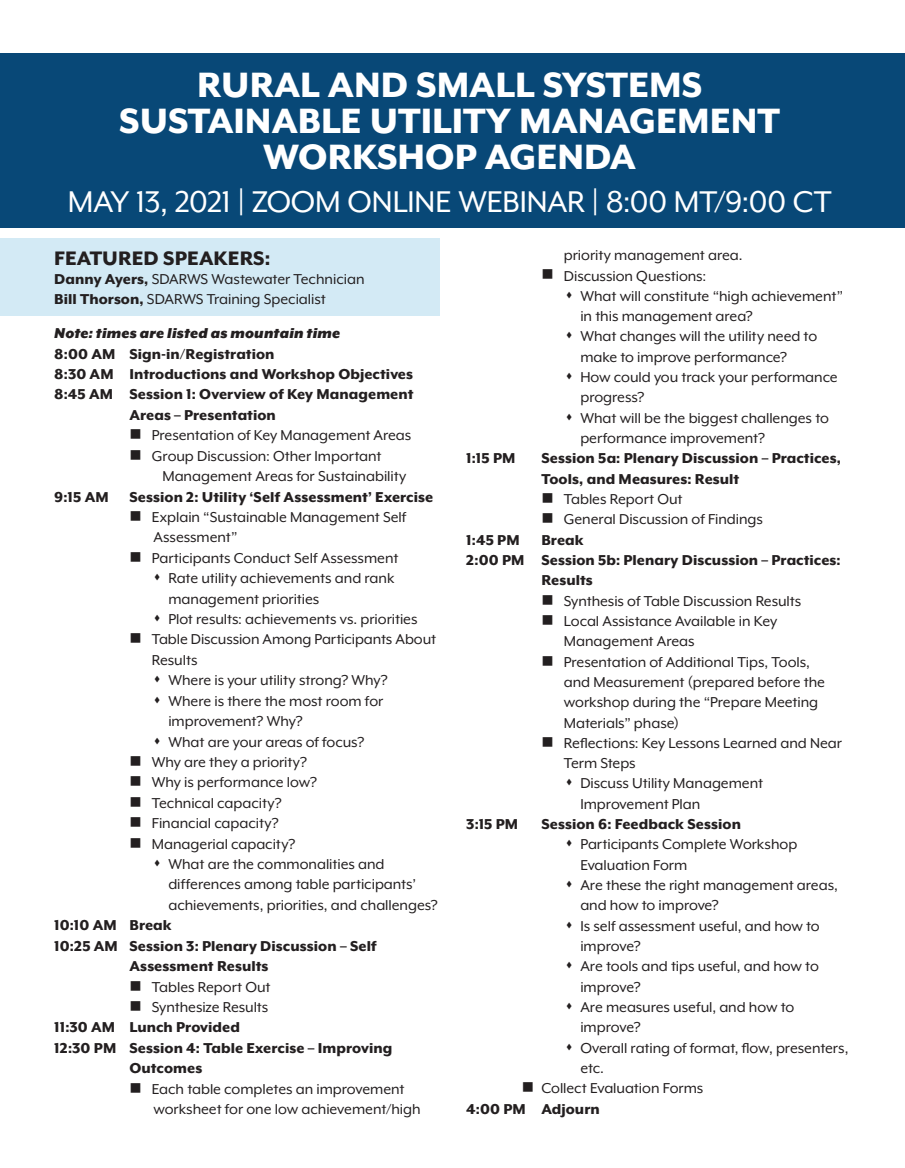
<style>
.page{position:relative;width:905px;height:1168px;background:#fff}
.page>*{position:absolute;margin:0;border:0;box-sizing:border-box;transform-origin:0 0}
.t1{font:800 40.5px/36px "Mr Eaves XL Mod OT";color:#fff;text-align:center}
.BODY{font:34.5px "Mr Eaves XL Mod OT";letter-spacing:-.005em;color:#fff}
.BODY-2{font:800 22.5px "Mr Eaves XL Mod OT";letter-spacing:.005em;color:#231f20}
.BODY-3{font:16.5px/20.2px "Mr Eaves XL Mod OT";letter-spacing:-.005em;color:#231f20}
.BODY-4{font:800 16.5px/20.4px "Mr Eaves XL Mod OT";letter-spacing:.005em;color:#231f20}
.BODY-5{font:italic 900 16.5px "Mr Eaves XL Mod OT";letter-spacing:.005em;color:#231f20}
.s1{font-weight:800}
</style>
<div class="page">
<div style="left:0;top:238px;width:439px;height:78px;background:#d3eaf5"></div>
<div style="left:0;top:54px;width:904px;height:174px;background:#084877"></div>
<p class="t1" style="left:197px;top:67px;width:506px">RURAL AND SMALL SYSTEMS</p>
<p class="t1" style="left:119px;top:103px;width:662px">SUSTAINABLE UTILITY MANAGEMENT<br>WORKSHOP AGENDA</p>
<p class="BODY" style="left:68px;top:185px;width:765px">MAY 13, 2021 | ZOOM ONLINE WEBINAR | 8:00 MT/9:00 CT</p>
<p class="BODY-2" style="left:54px;top:247px;width:218px">FEATURED SPEAKERS:</p>
<p class="BODY-3" style="left:54px;top:269px;width:312px"><span class="s1">Danny Ayers,</span> SDARWS Wastewater Technician</p>
<p class="BODY-3" style="left:54px;top:289px;width:273px"><span class="s1">Bill Thorson,</span> SDARWS Training Specialist</p>
<p class="BODY-5" style="left:54px;top:325px;width:287px">Note: times are listed as mountain time</p>
<p class="BODY-4" style="left:54px;top:343px;width:222px">8:00 AM Sign-in/Registration</p>
<p class="BODY-4" style="left:54px;top:364px;width:360px">8:30 AM Introductions and Workshop Objectives</p>
<p class="BODY-4" style="left:129px;top:384px;width:285px;text-indent:-75px">8:45 AM Session 1: Overview of Key Management<br>Areas – Presentation</p>
<p class="BODY-3" style="left:129px;top:425px;width:283px">■ Presentation of Key Management Areas</p>
<p class="BODY-3" style="left:162px;top:445px;width:245px;text-indent:-33px">■ Group Discussion: Other Important<br>Management Areas for Sustainability</p>
<p class="BODY-4" style="left:54px;top:486px;width:380px">9:15 AM Session 2: Utility ‘Self Assessment’ Exercise</p>
<p class="BODY-3" style="left:153px;top:507px;width:254px;text-indent:-24px">■ Explain “Sustainable Management Self<br>Assessment”</p>
<p class="BODY-3" style="left:129px;top:548px;width:270px">■ Participants Conduct Self Assessment</p>
<p class="BODY-3" style="left:168px;top:568px;width:227px;text-indent:-15px">▲ Rate utility achievements and rank management priorities</p>
<p class="BODY-3" style="left:153px;top:609px;width:266px">▲ Plot results: achievements vs. priorities</p>
<p class="BODY-3" style="left:152px;top:629px;width:286px;text-indent:-22px">■ Table Discussion Among Participants About<br>Results</p>
<p class="BODY-3" style="left:153px;top:670px;width:236px">▲ Where is your utility strong? Why?</p>
<p class="BODY-3" style="left:168px;top:690px;width:216px;text-indent:-15px">▲ Where is there the most room for improvement? Why?</p>
<p class="BODY-3" style="left:153px;top:731px;width:212px">▲ What are your areas of focus?</p>
<p class="BODY-3" style="left:129px;top:752px;width:179px">■ Why are they a priority?</p>
<p class="BODY-3" style="left:129px;top:772px;width:189px">■ Why is performance low?</p>
<p class="BODY-3" style="left:129px;top:793px;width:154px">■ Technical capacity?</p>
<p class="BODY-3" style="left:129px;top:813px;width:151px">■ Financial capacity?</p>
<p class="BODY-3" style="left:129px;top:833px;width:168px">■ Managerial capacity?</p>
<p class="BODY-3" style="left:168px;top:854px;width:271px;text-indent:-15px">▲ What are the commonalities and differences among table participants’ achievements, priorities, and challenges?</p>
<p class="BODY-4" style="left:54px;top:915px;width:119px">10:10 AM Break</p>
<p class="BODY-4" style="left:129px;top:935px;width:249px;text-indent:-75px">10:25 AM Session 3: Plenary Discussion – Self<br>Assessment Results</p>
<p class="BODY-3" style="left:129px;top:976px;width:143px">■ Tables Report Out</p>
<p class="BODY-3" style="left:129px;top:997px;width:140px">■ Synthesize Results</p>
<p class="BODY-4" style="left:54px;top:1017px;width:187px">11:30 AM Lunch Provided</p>
<p class="BODY-4" style="left:129px;top:1037px;width:264px;text-indent:-75px">12:30 PM Session 4: Table Exercise – Improving<br>Outcomes</p>
<p class="BODY-3" style="left:153px;top:1078px;width:269px;text-indent:-24px">■ Each table completes an improvement worksheet for one low achievement/high</p>
<p class="BODY-3" style="left:564px;top:245px;width:180px">priority management area.</p>
<p class="BODY-3" style="left:541px;top:265px;width:166px">■ Discussion Questions:</p>
<p class="BODY-3" style="left:580px;top:286px;width:264px;text-indent:-15px">▲ What will constitute “high achievement” in this management area?</p>
<p class="BODY-3" style="left:580px;top:326px;width:238px;text-indent:-15px">▲ What changes will the utility need to make to improve performance?</p>
<p class="BODY-3" style="left:580px;top:367px;width:259px;text-indent:-15px">▲ How could you track your performance progress?</p>
<p class="BODY-3" style="left:580px;top:408px;width:250px;text-indent:-15px">▲ What will be the biggest challenges to performance improvement?</p>
<p class="BODY-4" style="left:466px;top:448px;width:51px">1:15 PM</p>
<p class="BODY-4" style="left:541px;top:448px;width:301px">Session 5a: Plenary Discussion – Practices,<br>Tools, and Measures: Result</p>
<p class="BODY-3" style="left:541px;top:489px;width:143px">■ Tables Report Out</p>
<p class="BODY-3" style="left:541px;top:509px;width:223px">■ General Discussion of Findings</p>
<p class="BODY-4" style="left:466px;top:529px;width:55px">1:45 PM</p>
<p class="BODY-4" style="left:541px;top:529px;width:44px">Break</p>
<p class="BODY-4" style="left:541px;top:550px;width:301px;text-indent:-75px">2:00 PM Session 5b: Plenary Discussion – Practices:<br>Results</p>
<p class="BODY-3" style="left:541px;top:590px;width:261px">■ Synthesis of Table Discussion Results</p>
<p class="BODY-3" style="left:564px;top:611px;width:215px;text-indent:-22px">■ Local Assistance Available in Key<br>Management Areas</p>
<p class="BODY-3" style="left:564px;top:651px;width:262px;text-indent:-23px">■ Presentation of Additional Tips, Tools, and Measurement (prepared before the workshop during the “Prepare Meeting Materials” phase)</p>
<p class="BODY-3" style="left:564px;top:733px;width:280px;text-indent:-23px">■ Reflections: Key Lessons Learned and Near<br>Term Steps</p>
<p class="BODY-3" style="left:580px;top:773px;width:184px;text-indent:-15px">▲ Discuss Utility Management<br>Improvement Plan</p>
<p class="BODY-4" style="left:466px;top:814px;width:53px">3:15 PM</p>
<p class="BODY-4" style="left:541px;top:814px;width:201px">Session 6: Feedback Session</p>
<p class="BODY-3" style="left:580px;top:834px;width:218px;text-indent:-15px">▲ Participants Complete Workshop<br>Evaluation Form</p>
<p class="BODY-3" style="left:580px;top:875px;width:259px;text-indent:-15px">▲ Are these the right management areas, and how to improve?</p>
<p class="BODY-3" style="left:580px;top:915px;width:241px;text-indent:-15px">▲ Is self assessment useful, and how to improve?</p>
<p class="BODY-3" style="left:580px;top:956px;width:240px;text-indent:-15px">▲ Are tools and tips useful, and how to improve?</p>
<p class="BODY-3" style="left:580px;top:997px;width:215px;text-indent:-15px">▲ Are measures useful, and how to improve?</p>
<p class="BODY-3" style="left:580px;top:1037px;width:269px;text-indent:-15px">▲ Overall rating of format, flow, presenters, etc.</p>
<p class="BODY-3" style="left:522px;top:1078px;width:183px">■ Collect Evaluation Forms</p>
<p class="BODY-4" style="left:466px;top:1098px;width:135px">4:00 PM Adjourn</p>
</div>
